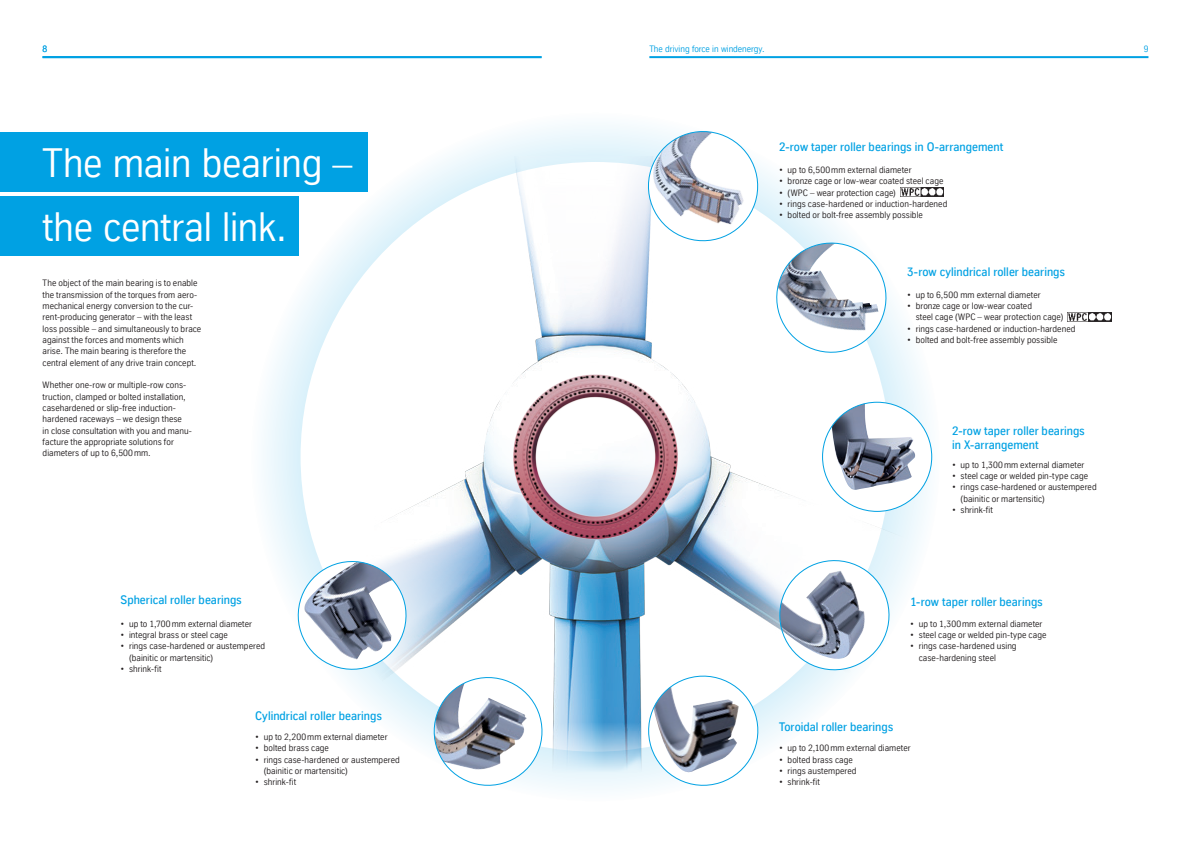
<style>
.page{position:relative;width:1191px;height:842px;background:#fff}
.page>*{position:absolute;margin:0;border:0;box-sizing:border-box;transform-origin:0 0}
.t1{font:40px/64.2px "TK Type";letter-spacing:-.005em;color:#fff}
.t2{font:500 12px/14.4px "TK Type";letter-spacing:.005em;color:#00a1e3}
.t3{font:9px/11.3px "TK Type";letter-spacing:.005em;color:#231f20}
.t4{font:9px "TK Type";color:#00a1e3}
</style>
<div class="page">
<img style="left:247px;top:156px;width:696px;height:633px">
<svg style="left:291px;top:554px;width:122px;height:122px"></svg>
<svg style="left:427px;top:670px;width:122px;height:119px"></svg>
<div style="left:822px;top:402px;width:109px;height:109px;background:#fff;border-radius:50%"></div>
<img style="left:831px;top:404px;width:84px;height:86px">
<svg style="left:642px;top:669px;width:122px;height:120px"></svg>
<svg style="left:772px;top:553px;width:124px;height:125px"></svg>
<svg style="left:641px;top:128px;width:252px;height:231px"></svg>
<div style="left:448px;top:310px;width:294px;height:293px;background:#fff;opacity:.75"></div>
<img style="left:511px;top:373px;width:168px;height:168px;border-radius:84px">
<hr style="left:43px;top:56px;width:498px;height:2px;background:#00a1e3">
<img style="left:900px;top:188px;width:43px;height:9px">
<img style="left:1067px;top:312px;width:44px;height:9px">
<div style="left:0;top:197px;width:298px;height:59px;background:#00a1e3"></div>
<div style="left:0;top:132px;width:367px;height:60px;background:#00a1e3"></div>
<hr style="left:649px;top:56px;width:499px;height:2px;background:#00a1e3">
<p class="t4" style="left:43px;top:44px;width:6px">8</p>
<h1 class="t1" style="left:43px;top:131px;width:311px">The main bearing – the central link.</h1>
<p class="t3" style="left:43px;top:278px;width:160px">The object of the main bearing is to enable the transmission of the torques from aero&shy;mechanical energy conversion to the cur&shy;rent-producing generator – with the least loss possible – and simultaneously to brace against the forces and moments which arise. The main bearing is therefore the central element of any drive train concept.</p>
<p class="t3" style="left:43px;top:380px;width:151px">Whether one-row or multiple-row cons&shy;truction, clamped or bolted installation, casehardened or slip-free induction&shy;hardened raceways – we design these<br>in close consultation with you and manu&shy;facture the appropriate solutions for diameters of up to 6,500mm.</p>
<h2 class="t2" style="left:120px;top:593px;width:123px">Spherical roller bearings</h2>
<p class="t3" style="left:120px;top:618px;width:133px">• up to 1,700mm external diameter</p>
<p class="t3" style="left:120px;top:629px;width:109px">• integral brass or steel cage</p>
<p class="t3" style="left:129px;top:640px;width:138px;text-indent:-9px">• rings case-hardened or austempered (bainitic or martensitic)</p>
<p class="t3" style="left:120px;top:663px;width:42px">• shrink-fit</p>
<h2 class="t2" style="left:255px;top:708px;width:128px">Cylindrical roller bearings</h2>
<p class="t3" style="left:255px;top:731px;width:134px">• up to 2,200mm external diameter</p>
<p class="t3" style="left:255px;top:742px;width:75px">• bolted brass cage</p>
<p class="t3" style="left:264px;top:754px;width:138px;text-indent:-9px">• rings case-hardened or austempered (bainitic or martensitic)</p>
<p class="t3" style="left:255px;top:776px;width:42px">• shrink-fit</p>
<p class="t4" style="left:649px;top:44px;width:117px">The driving force in windenergy.</p>
<p class="t4" style="left:1143px;top:44px;width:6px">9</p>
<h2 class="t2" style="left:779px;top:140px;width:226px">2-row taper roller bearings in O-arrangement</h2>
<p class="t3" style="left:779px;top:164px;width:134px">• up to 6,500mm external diameter</p>
<p class="t3" style="left:779px;top:175px;width:166px">• bronze cage or low-wear coated steel cage</p>
<p class="t3" style="left:779px;top:187px;width:118px">• (WPC – wear protection cage)</p>
<p class="t3" style="left:779px;top:198px;width:170px">• rings case-hardened or induction-hardened</p>
<p class="t3" style="left:779px;top:209px;width:145px">• bolted or bolt-free assembly possible</p>
<h2 class="t2" style="left:907px;top:264px;width:159px">3-row cylindrical roller bearings</h2>
<p class="t3" style="left:907px;top:289px;width:135px">• up to 6,500 mm external diameter</p>
<p class="t3" style="left:915px;top:300px;width:149px;text-indent:-9px">• bronze cage or low-wear coated<br>steel cage (WPC – wear protection cage)</p>
<p class="t3" style="left:907px;top:323px;width:170px">• rings case-hardened or induction-hardened</p>
<p class="t3" style="left:907px;top:334px;width:152px">• bolted and bolt-free assembly possible</p>
<h2 class="t2" style="left:952px;top:423px;width:134px">2-row taper roller bearings in X-arrangement</h2>
<p class="t3" style="left:952px;top:459px;width:134px">• up to 1,300mm external diameter</p>
<p class="t3" style="left:952px;top:470px;width:138px">• steel cage or welded pin-type cage</p>
<p class="t3" style="left:960px;top:482px;width:138px;text-indent:-9px">• rings case-hardened or austempered (bainitic or martensitic)</p>
<p class="t3" style="left:952px;top:504px;width:42px">• shrink-fit</p>
<h2 class="t2" style="left:910px;top:594px;width:134px">1-row taper roller bearings</h2>
<p class="t3" style="left:910px;top:618px;width:134px">• up to 1,300mm external diameter</p>
<p class="t3" style="left:910px;top:629px;width:138px">• steel cage or welded pin-type cage</p>
<p class="t3" style="left:918px;top:640px;width:99px;text-indent:-9px">• rings case-hardened using case-hardening steel</p>
<h2 class="t2" style="left:779px;top:719px;width:116px">Toroidal roller bearings</h2>
<p class="t3" style="left:779px;top:742px;width:133px">• up to 2,100mm external diameter</p>
<p class="t3" style="left:779px;top:754px;width:75px">• bolted brass cage</p>
<p class="t3" style="left:779px;top:765px;width:79px">• rings austempered</p>
<p class="t3" style="left:779px;top:776px;width:42px">• shrink-fit</p>
</div>
